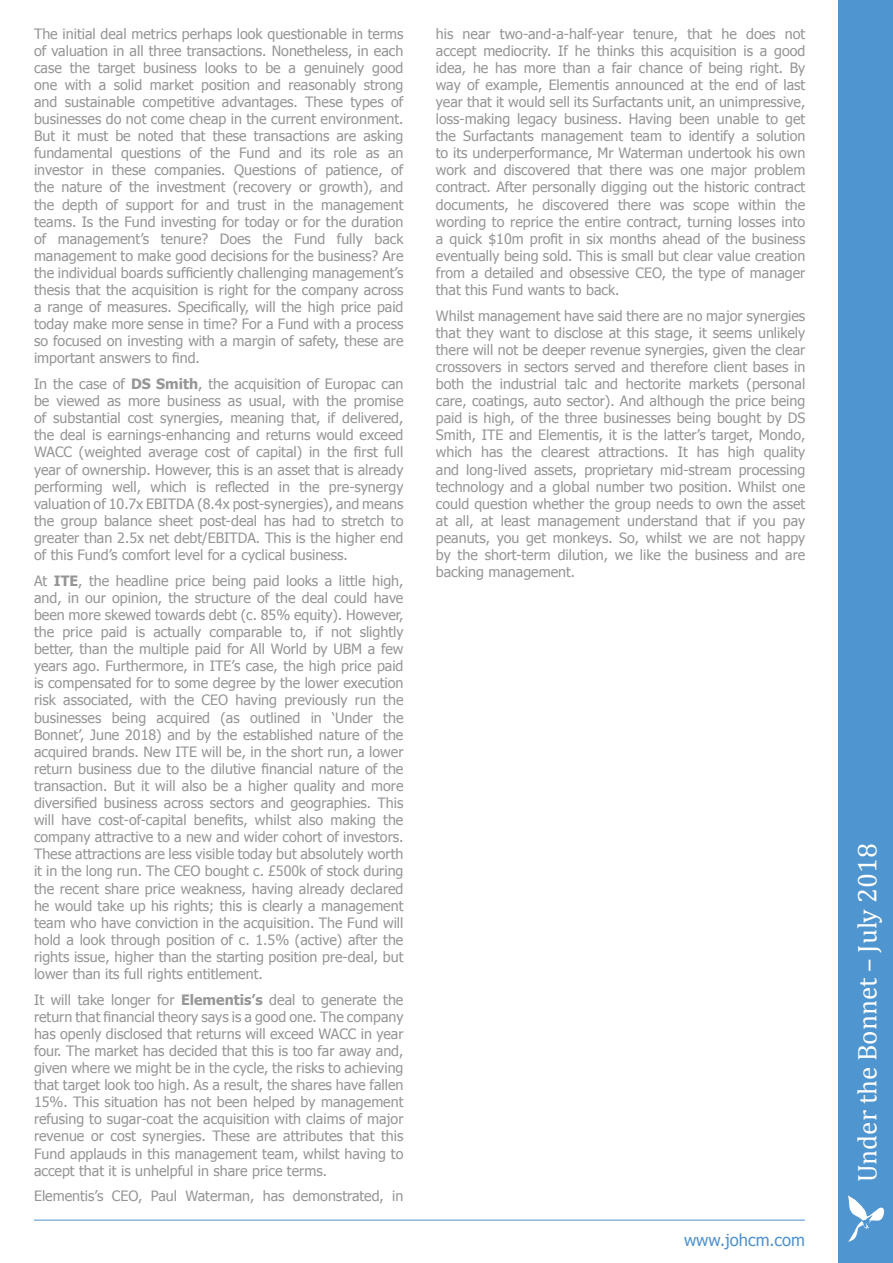
<style>
.page{position:relative;width:893px;height:1263px;background:#fff}
.page>*{position:absolute;margin:0;border:0;box-sizing:border-box;transform-origin:0 0}
.SIDEBAR{font:27px "Cambria";color:#fff}
.www_johcm_co_uk{font:16.5px "Tahoma";color:#4f91cd}
.Body_Text{font:14.25px/17.1px "Tahoma";color:#969696;text-align:justify}
.s1{font-weight:700}
</style>
<div class="page">
<div style="left:839px;top:0;width:54px;height:1263px;background:#4f95d0"></div>
<svg style="left:848px;top:1195px;width:37px;height:47px"></svg>
<hr style="left:34px;top:1220px;width:771px;height:1px;background:#4f91cd">
<p class="Body_Text" style="left:34px;top:24px;width:371px">The initial deal metrics perhaps look questionable in terms of valuation in all three transactions. Nonetheless, in each case the target business looks to be a genuinely good one with a solid market position and reasonably strong and sustainable competitive advantages. These types of businesses do not come cheap in the current environment.<br>But it must be noted that these transactions are asking fundamental questions of the Fund and its role as an investor in these companies. Questions of patience, of the nature of the investment (recovery or growth), and the depth of support for and trust in the management teams. Is the Fund investing for today or for the duration of management’s tenure? Does the Fund fully back management to make good decisions for the business? Are the individual boards sufficiently challenging management’s thesis that the acquisition is right for the company across a range of measures. Specifically, will the high price paid today make more sense in time? For a Fund with a process so focused on investing with a margin of safety, these are important answers to find.</p>
<p class="Body_Text" style="left:34px;top:375px;width:371px">In the case of <span class="s1">DS Smith</span>, the acquisition of Europac can be viewed as more business as usual, with the promise of substantial cost synergies, meaning that, if delivered, the deal is earnings-enhancing and returns would exceed WACC (weighted average cost of capital) in the first full year of ownership. However, this is an asset that is already performing well, which is reflected in the pre-synergy valuation of 10.7x EBITDA (8.4x post-synergies), and means the group balance sheet post-deal has had to stretch to greater than 2.5x net debt/EBITDA. This is the higher end of this Fund’s comfort level for a cyclical business.</p>
<p class="Body_Text" style="left:34px;top:571px;width:371px">At <span class="s1">ITE</span>, the headline price being paid looks a little high, and, in our opinion, the structure of the deal could have been more skewed towards debt (c. 85% equity). However, the price paid is actually comparable to, if not slightly better, than the multiple paid for All World by UBM a few years ago. Furthermore, in ITE’s case, the high price paid is compensated for to some degree by the lower execution risk associated, with the CEO having previously run the businesses being acquired (as outlined in ‘Under the Bonnet’, June 2018) and by the established nature of the acquired brands. New ITE will be, in the short run, a lower return business due to the dilutive financial nature of the transaction. But it will also be a higher quality and more diversified business across sectors and geographies. This will have cost-of-capital benefits, whilst also making the company attractive to a new and wider cohort of investors.<br>These attractions are less visible today but absolutely worth it in the long run. The CEO bought c. £500k of stock during the recent share price weakness, having already declared he would take up his rights; this is clearly a management team who have conviction in the acquisition. The Fund will hold a look through position of c. 1.5% (active) after the rights issue, higher than the starting position pre-deal, but lower than its full rights entitlement.</p>
<p class="Body_Text" style="left:34px;top:990px;width:371px">It will take longer for <span class="s1">Elementis’s</span> deal to generate the return that financial theory says is a good one. The company has openly disclosed that returns will exceed WACC in year four. The market has decided that this is too far away and, given where we might be in the cycle, the risks to achieving that target look too high. As a result, the shares have fallen 15%. This situation has not been helped by management refusing to sugar-coat the acquisition with claims of major revenue or cost synergies. These are attributes that this Fund applauds in this management team, whilst having to accept that it is unhelpful in share price terms.</p>
<p class="Body_Text" style="left:34px;top:1187px;width:371px">Elementis’s CEO, Paul Waterman, has demonstrated, in</p>
<p class="Body_Text" style="left:436px;top:24px;width:371px">his near two-and-a-half-year tenure, that he does not accept mediocrity. If he thinks this acquisition is a good idea, he has more than a fair chance of being right. By way of example, Elementis announced at the end of last year that it would sell its Surfactants unit, an unimpressive, loss-making legacy business. Having been unable to get the Surfactants management team to identify a solution to its underperformance, Mr Waterman undertook his own work and discovered that there was one major problem contract. After personally digging out the historic contract documents, he discovered there was scope within the wording to reprice the entire contract, turning losses into a quick $10m profit in six months ahead of the business eventually being sold. This is small but clear value creation from a detailed and obsessive CEO, the type of manager that this Fund wants to back.</p>
<p class="Body_Text" style="left:436px;top:306px;width:371px">Whilst management have said there are no major synergies that they want to disclose at this stage, it seems unlikely there will not be deeper revenue synergies, given the clear crossovers in sectors served and therefore client bases in both the industrial talc and hectorite markets (personal care, coatings, auto sector). And although the price being paid is high, of the three businesses being bought by DS Smith, ITE and Elementis, it is the latter’s target, Mondo, which has the clearest attractions. It has high quality and long-lived assets, proprietary mid-stream processing technology and a global number two position. Whilst one could question whether the group needs to own the asset at all, at least management understand that if you pay peanuts, you get monkeys. So, whilst we are not happy by the short-term dilution, we like the business and are backing management.</p>
<p class="www_johcm_co_uk" style="left:684px;top:1229px;width:122px">www.johcm.com</p>
<p class="SIDEBAR" style="left:851px;top:1182px;width:341px;rotate:-90deg">Under the Bonnet – July 2018</p>
</div>
